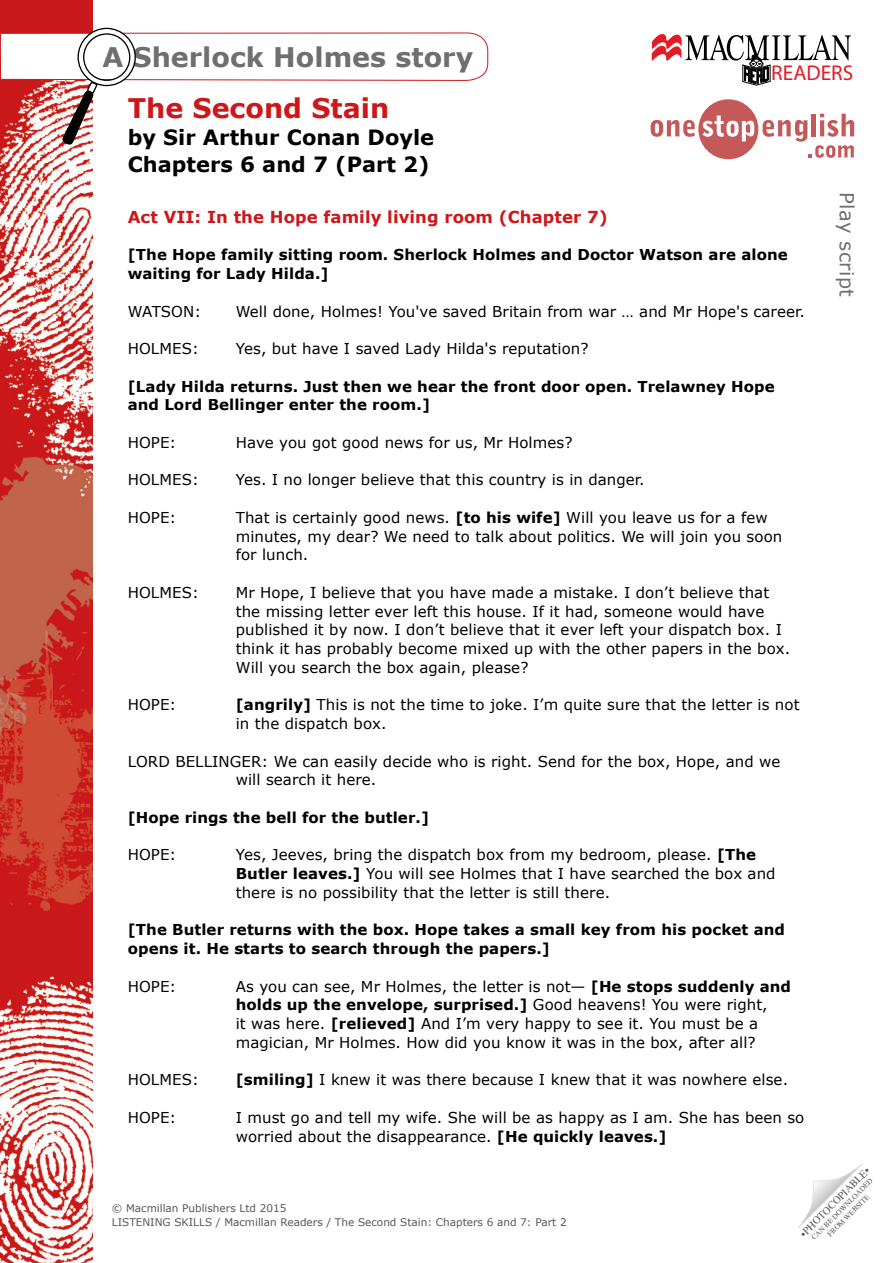
<style>
.page{position:relative;width:893px;height:1263px;background:#fff}
.page>*{position:absolute;margin:0;border:0;box-sizing:border-box;transform-origin:0 0}
.t1{font:700 27px "Verdana";color:#706f6f}
.t2{font:700 27px "Verdana";color:#cd171a}
.t3{font:21.45px "Myriad Pro";color:#e41a26}
.t4{font:700 21px/27px "Verdana";color:#000}
.t5{font:19.5px "Verdana";letter-spacing:.02em;color:#706f6f}
.t6{font:700 16.5px "Verdana";letter-spacing:.005em;color:#cd171a}
.t7{font:15px/18.8px "Verdana";letter-spacing:.005em;color:#000}
.t8{font:700 15px/18.8px "Verdana";letter-spacing:.005em;color:#000}
.t9{font:10.5px/13.5px "Verdana";color:#575756}
.t10{font:10.5px "Times";color:#575756}
.t11{font:7.5px/9px "Times";color:#575756;text-align:center}
.s1{font-weight:700}
</style>
<div class="page">
<svg style="left:652px;top:34px;width:199px;height:51px"></svg>
<img style="left:0;top:0;width:93px;height:1263px">
<svg style="left:651px;top:99px;width:203px;height:60px"></svg>
<svg style="left:798px;top:1164px;width:65px;height:64px"></svg>
<svg style="left:0;top:27px;width:488px;height:118px"></svg>
<h1 class="t1" style="left:102px;top:38px;width:372px">A Sherlock Holmes story</h1>
<h1 class="t2" style="left:128px;top:89px;width:263px">The Second Stain</h1>
<h3 class="t4" style="left:128px;top:123px;width:308px">by Sir Arthur Conan Doyle<br>Chapters 6 and 7 (Part 2)</h3>
<h2 class="t3" style="left:771px;top:60px;width:84px">READERS</h2>
<p class="t6" style="left:128px;top:205px;width:482px">Act VII: In the Hope family living room (Chapter 7)</p>
<p class="t8" style="left:128px;top:245px;width:662px">[The Hope family sitting room. Sherlock Holmes and Doctor Watson are alone waiting for Lady Hilda.]</p>
<p class="t7" style="left:128px;top:302px;width:75px">WATSON:</p>
<p class="t7" style="left:236px;top:302px;width:571px">Well done, Holmes! You've saved Britain from war … and Mr Hope's career.</p>
<p class="t7" style="left:128px;top:339px;width:73px">HOLMES:</p>
<p class="t7" style="left:236px;top:339px;width:354px">Yes, but have I saved Lady Hilda's reputation?</p>
<p class="t8" style="left:128px;top:376px;width:648px">[Lady Hilda returns. Just then we hear the front door open. Trelawney Hope and Lord Bellinger enter the room.]</p>
<p class="t7" style="left:128px;top:433px;width:50px">HOPE:</p>
<p class="t7" style="left:236px;top:433px;width:338px">Have you got good news for us, Mr Holmes?</p>
<p class="t7" style="left:128px;top:470px;width:73px">HOLMES:</p>
<p class="t7" style="left:236px;top:470px;width:410px">Yes. I no longer believe that this country is in danger.</p>
<p class="t7" style="left:128px;top:508px;width:50px">HOPE:</p>
<p class="t7" style="left:236px;top:508px;width:548px">That is certainly good news. <span class="s1">[to his wife]</span> Will you leave us for a few minutes, my dear? We need to talk about politics. We will join you soon for lunch.</p>
<p class="t7" style="left:128px;top:583px;width:73px">HOLMES:</p>
<p class="t7" style="left:236px;top:583px;width:556px">Mr Hope, I believe that you have made a mistake. I don’t believe that the missing letter ever left this house. If it had, someone would have published it by now. I don’t believe that it ever left your dispatch box. I think it has probably become mixed up with the other papers in the box.<br>Will you search the box again, please?</p>
<p class="t7" style="left:128px;top:695px;width:50px">HOPE:</p>
<p class="t7" style="left:236px;top:695px;width:565px"><span class="s1">[angrily]</span> This is not the time to joke. I’m quite sure that the letter is not in the dispatch box.</p>
<p class="t7" style="left:236px;top:752px;width:546px;text-indent:-108px">LORD BELLINGER: We can easily decide who is right. Send for the box, Hope, and we will search it here.</p>
<p class="t8" style="left:128px;top:808px;width:303px">[Hope rings the bell for the butler.]</p>
<p class="t7" style="left:128px;top:845px;width:50px">HOPE:</p>
<p class="t7" style="left:236px;top:845px;width:541px">Yes, Jeeves, bring the dispatch box from my bedroom, please. <span class="s1">[The<br>Butler leaves.]</span> You will see Holmes that I have searched the box and there is no possibility that the letter is still there.</p>
<p class="t8" style="left:128px;top:920px;width:659px">[The Butler returns with the box. Hope takes a small key from his pocket and opens it. He starts to search through the papers.]</p>
<p class="t7" style="left:128px;top:977px;width:50px">HOPE:</p>
<p class="t7" style="left:236px;top:977px;width:557px">As you can see, Mr Holmes, the letter is not— <span class="s1">[He stops suddenly and holds up the envelope, surprised.]</span> Good heavens! You were right,<br>it was here. <span class="s1">[relieved]</span> And I’m very happy to see it. You must be a magician, Mr Holmes. How did you know it was in the box, after all?</p>
<p class="t7" style="left:128px;top:1070px;width:73px">HOLMES:</p>
<p class="t7" style="left:236px;top:1070px;width:554px"><span class="s1">[smiling]</span> I knew it was there because I knew that it was nowhere else.</p>
<p class="t7" style="left:128px;top:1108px;width:50px">HOPE:</p>
<p class="t7" style="left:236px;top:1108px;width:570px">I must go and tell my wife. She will be as happy as I am. She has been so worried about the disappearance. <span class="s1">[He quickly leaves.]</span></p>
<h3 class="t5" style="left:860px;top:192px;width:106px;rotate:90deg">Play script</h3>
<p class="t9" style="left:112px;top:1201px;width:456px">© Macmillan Publishers Ltd 2015<br>LISTENING SKILLS / Macmillan Readers / The Second Stain: Chapters 6 and 7: Part 2</p>
<p class="t10" style="left:795px;top:1228px;width:95px;rotate:-45deg">•PHOTOCOPIABLE•</p>
<p class="t11" style="left:809px;top:1235px;width:85px;rotate:-45deg">CAN BE DOWNLOADED<br>FROM WEBSITE</p>
</div>
